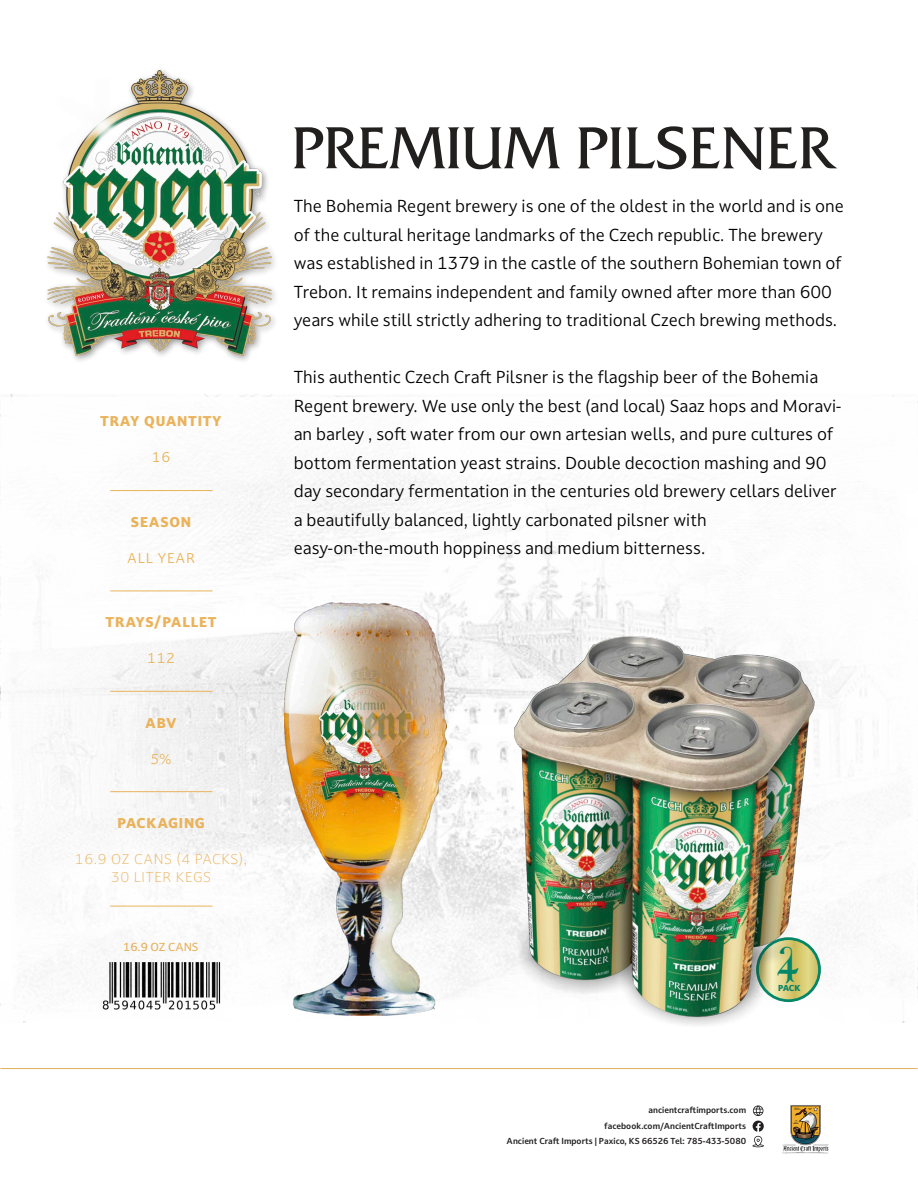
<style>
.page{position:relative;width:918px;height:1188px;background:#fff}
.page>*{position:absolute;margin:0;border:0;box-sizing:border-box;transform-origin:0 0}
.t1{font:48.3px "Carol Gothic";color:#038768}
.t2{font:16.5px/28.5px "Darkmode Darkmode On";color:#000}
.t3{font:900 13.5px "Darkmode Darkmode On";letter-spacing:.05em;color:#eab35b}
.t4{font:300 13.5px/18px "Darkmode Darkmode On";letter-spacing:.05em;color:#eab35b;text-align:center}
.t5{font:13.5px "Darkmode Darkmode On";letter-spacing:.05em;color:#eab35b}
.t6{font:500 11.1px "Darkmode Darkmode On";color:#eab35b}
.t7{font:700 8.25px "Darkmode Darkmode On";color:#221f1f}
.t8{font:900 8.25px "Darkmode Darkmode On";color:#098468}
</style>
<div class="page">
<img style="left:0;top:394px;width:918px;height:628px">
<svg style="left:752px;top:1105px;width:12px;height:42px"></svg>
<img style="left:782px;top:1105px;width:47px;height:49px">
<hr style="left:0;top:1068px;width:918px;height:1px;background:#e6af5c">
<svg style="left:294px;top:126px;width:543px;height:44px"></svg>
<img style="left:284px;top:602px;width:162px;height:414px">
<img style="left:502px;top:602px;width:329px;height:423px">
<hr style="left:110px;top:490px;width:103px;height:1px;background:#eab35b">
<hr style="left:110px;top:591px;width:103px;height:1px;background:#eab35b">
<hr style="left:110px;top:691px;width:103px;height:1px;background:#eab35b">
<hr style="left:110px;top:791px;width:103px;height:1px;background:#eab35b">
<hr style="left:110px;top:906px;width:103px;height:1px;background:#eab35b">
<img style="left:47px;top:70px;width:228px;height:291px">
<p class="t3" style="left:100px;top:412px;width:123px">TRAY QUANTITY</p>
<p class="t5" style="left:152px;top:448px;width:20px">16</p>
<p class="t3" style="left:131px;top:513px;width:62px">SEASON</p>
<p class="t5" style="left:127px;top:549px;width:69px">ALL YEAR</p>
<p class="t3" style="left:106px;top:613px;width:112px">TRAYS/PALLET</p>
<p class="t5" style="left:147px;top:649px;width:29px">112</p>
<p class="t3" style="left:145px;top:713px;width:33px">ABV</p>
<p class="t5" style="left:151px;top:749px;width:23px">5%</p>
<p class="t3" style="left:117px;top:814px;width:89px">PACKAGING</p>
<p class="t4" style="left:75px;top:850px;width:174px">16.9 OZ CANS (4 PACKS),<br>30 LITER KEGS</p>
<p class="t6" style="left:123px;top:940px;width:77px">16.9 OZ CANS</p>
<p class="t2" style="left:294px;top:192px;width:552px">The Bohemia Regent brewery is one of the oldest in the world and is one of the cultural heritage landmarks of the Czech republic. The brewery was established in 1379 in the castle of the southern Bohemian town of Trebon. It remains independent and family owned after more than 600 years while still strictly adhering to traditional Czech brewing methods.</p>
<p class="t2" style="left:294px;top:363px;width:549px">This authentic Czech Craft Pilsner is the flagship beer of the Bohemia Regent brewery. We use only the best (and local) Saaz hops and Moravi&shy;an barley , soft water from our own artesian wells, and pure cultures of bottom fermentation yeast strains. Double decoction mashing and 90 day secondary fermentation in the centuries old brewery cellars deliver a beautifully balanced, lightly carbonated pilsner with easy-on-the-mouth hoppiness and medium bitterness.</p>
<h1 class="t1" style="left:777px;top:928px;width:23px">4</h1>
<p class="t8" style="left:778px;top:983px;width:24px">PACK</p>
<p class="t7" style="left:648px;top:1105px;width:99px">ancientcraftimports.com</p>
<p class="t7" style="left:507px;top:1135px;width:241px">Ancient Craft Imports | Paxico, KS 66526 Tel: 785-433-5080</p>
<p class="t7" style="left:604px;top:1120px;width:143px">facebook.com/AncientCraftImports</p>
</div>
